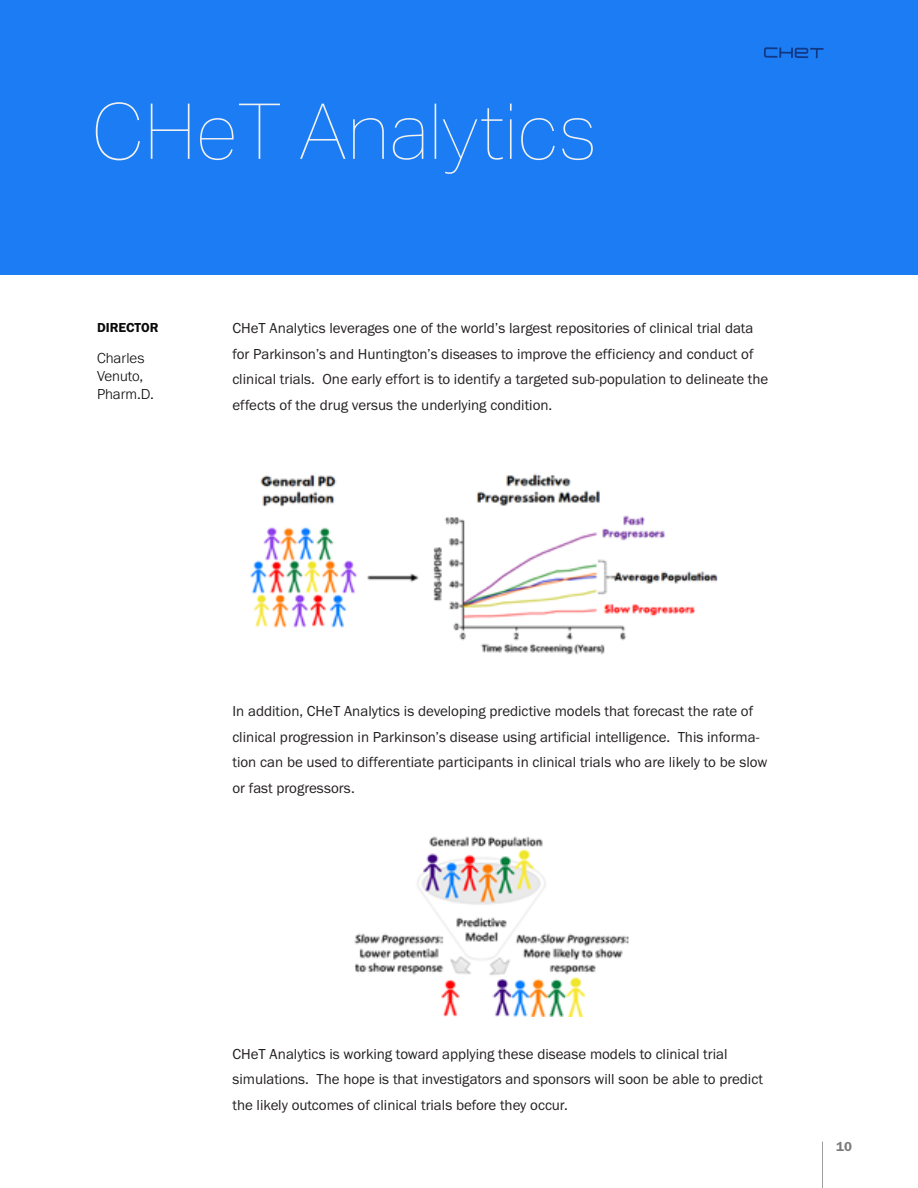
<style>
.page{position:relative;width:918px;height:1188px;background:#fff}
.page>*{position:absolute;margin:0;border:0;box-sizing:border-box;transform-origin:0 0}
.t1{font:100 77.4px "Aktiv Grotesk";color:#f1f1f1}
.t2{font:15px/25.5px "Franklin Gothic URW Boo";color:#231f20}
.t3{font:300 15px/18px "Franklin Gothic URW";color:#0a0a0a}
.t4{font:13.5px "Franklin Gothic URW Dem";letter-spacing:-.005em;color:#0a0a0a}
.t5{font:13.5px "Franklin Gothic URW Dem";color:#7a7a7a}
</style>
<div class="page">
<hr style="left:822px;top:1142px;width:1px;height:46px;background:#9c9ea1">
<div style="left:0;top:0;width:918px;height:274px;background:#1b7cf3"></div>
<svg style="left:764px;top:47px;width:60px;height:11px"></svg>
<img style="left:250px;top:474px;width:468px;height:181px">
<img style="left:354px;top:836px;width:275px;height:180px">
<h1 class="t1" style="left:91px;top:89px;width:507px">CHeT Analytics</h1>
<p class="t4" style="left:97px;top:319px;width:63px">DIRECTOR</p>
<p class="t2" style="left:232px;top:315px;width:537px">CHeT Analytics leverages one of the world’s largest repositories of clinical trial data for Parkinson’s and Huntington’s diseases to improve the efficiency and conduct of clinical trials. One early effort is to identify a targeted sub-population to delineate the effects of the drug versus the underlying condition.</p>
<p class="t3" style="left:97px;top:349px;width:58px">Charles<br>Venuto,<br>Pharm.D.</p>
<p class="t2" style="left:232px;top:698px;width:536px">In addition, CHeT Analytics is developing predictive models that forecast the rate of clinical progression in Parkinson’s disease using artificial intelligence. This informa&shy;tion can be used to differentiate participants in clinical trials who are likely to be slow or fast progressors.</p>
<p class="t2" style="left:232px;top:1041px;width:532px">CHeT Analytics is working toward applying these disease models to clinical trial simulations. The hope is that investigators and sponsors will soon be able to predict the likely outcomes of clinical trials before they occur.</p>
<p class="t5" style="left:836px;top:1138px;width:17px">10</p>
</div>
